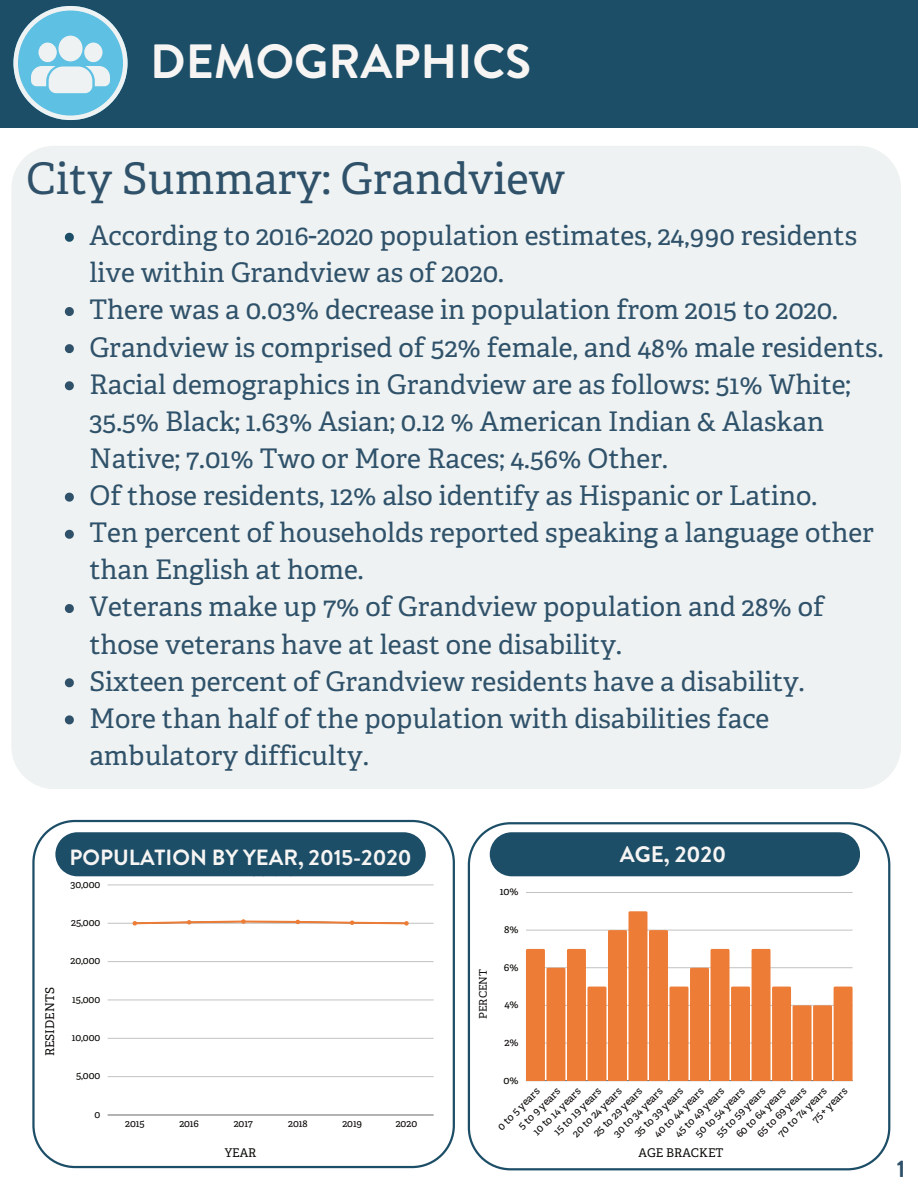
<style>
.page{position:relative;width:918px;height:1188px;background:#fff}
.page>*{position:absolute;margin:0;border:0;box-sizing:border-box;transform-origin:0 0}
.t1{font:700 48px "Brandon Grotesque";color:#f6f5f4}
.t2{font:43.5px "Adelle";color:#2f526a}
.t3{font:27px/37.2px "Adelle";color:#2f526a}
.t4{font:700 24px "Brandon Grotesque";color:#2f526a}
.t5{font:700 22.5px "Brandon Grotesque";color:#f6f5f4}
.t6{font:700 22.05px "Brandon Grotesque";color:#f6f5f4}
.t7{font:12px "Adelle";color:#080704}
.t8{font:10.5px "Adelle";color:#080704}
.t9{font:10.2px "Adelle";color:#080704}
</style>
<div class="page">
<div style="left:0;top:0;width:918px;height:127px;background:#1d4e68"></div>
<svg style="left:32px;top:820px;width:423px;height:348px"></svg>
<div style="left:55px;top:832px;width:371px;height:44px;background:#1d4e68"></div>
<svg style="left:13px;top:6px;width:114px;height:114px"></svg>
<div style="left:11px;top:146px;width:890px;height:643px;background:#eff2f2"></div>
<svg style="left:468px;top:822px;width:422px;height:348px"></svg>
<div style="left:490px;top:832px;width:370px;height:44px;background:#1d4e68"></div>
<hr style="left:526px;top:892px;width:327px;height:1px;background:#000">
<svg style="left:526px;top:911px;width:327px;height:170px"></svg>
<svg style="left:65px;top:233px;width:9px;height:9px"></svg>
<svg style="left:65px;top:307px;width:9px;height:9px"></svg>
<svg style="left:65px;top:344px;width:9px;height:9px"></svg>
<svg style="left:65px;top:381px;width:9px;height:9px"></svg>
<svg style="left:65px;top:493px;width:9px;height:9px"></svg>
<svg style="left:65px;top:530px;width:9px;height:9px"></svg>
<svg style="left:65px;top:604px;width:9px;height:9px"></svg>
<svg style="left:65px;top:678px;width:9px;height:9px"></svg>
<svg style="left:65px;top:715px;width:9px;height:9px"></svg>
<h1 class="t1" style="left:150px;top:28px;width:383px">DEMOGRAPHICS</h1>
<h2 class="t2" style="left:26px;top:152px;width:540px">City Summary: Grandview</h2>
<p class="t3" style="left:89px;top:217px;width:796px">According to 2016-2020 population estimates, 24,990 residents live within Grandview as of 2020.<br>There was a 0.03% decrease in population from 2015 to 2020.<br>Grandview is comprised of 52% female, and 48% male residents.<br>Racial demographics in Grandview are as follows: 51% White; 35.5% Black; 1.63% Asian; 0.12 % American Indian &amp; Alaskan Native; 7.01% Two or More Races; 4.56% Other.<br>Of those residents, 12% also identify as Hispanic or Latino.<br>Ten percent of households reported speaking a language other than English at home.<br>Veterans make up 7% of Grandview population and 28% of those veterans have at least one disability.<br>Sixteen percent of Grandview residents have a disability.<br>More than half of the population with disabilities face ambulatory difficulty.</p>
<p class="t7" style="left:43px;top:1056px;width:71px;rotate:-90deg">RESIDENTS</p>
<p class="t6" style="left:70px;top:842px;width:344px">POPULATION BY YEAR, 2015-2020</p>
<p class="t9" style="left:71px;top:878px;width:31px">30,000</p>
<p class="t9" style="left:71px;top:916px;width:31px">25,000</p>
<p class="t9" style="left:71px;top:954px;width:31px">20,000</p>
<p class="t9" style="left:72px;top:993px;width:30px">15,000</p>
<p class="t9" style="left:72px;top:1031px;width:30px">10,000</p>
<p class="t9" style="left:76px;top:1069px;width:26px">5,000</p>
<p class="t9" style="left:95px;top:1108px;width:7px">0</p>
<p class="t9" style="left:125px;top:1117px;width:21px">2015</p>
<p class="t9" style="left:179px;top:1117px;width:21px">2016</p>
<p class="t9" style="left:234px;top:1117px;width:21px">2017</p>
<p class="t9" style="left:288px;top:1117px;width:21px">2018</p>
<p class="t9" style="left:342px;top:1117px;width:21px">2019</p>
<p class="t9" style="left:396px;top:1117px;width:23px">2020</p>
<p class="t7" style="left:225px;top:1146px;width:33px">YEAR</p>
<p class="t8" style="left:477px;top:1019px;width:52px;rotate:-90deg">PERCENT</p>
<p class="t8" style="left:500px;top:885px;width:21px">10%</p>
<p class="t8" style="left:504px;top:923px;width:16px">8%</p>
<p class="t8" style="left:504px;top:961px;width:16px">6%</p>
<p class="t8" style="left:505px;top:998px;width:16px">4%</p>
<p class="t8" style="left:505px;top:1036px;width:16px">2%</p>
<p class="t5" style="left:620px;top:839px;width:108px">AGE, 2020</p>
<p class="t8" style="left:504px;top:1073px;width:17px">0%</p>
<p class="t8" style="left:495px;top:1123px;width:56px;rotate:-45deg">0 to 5 years</p>
<p class="t8" style="left:672px;top:1131px;width:67px;rotate:-45deg">45 to 49 years</p>
<p class="t8" style="left:733px;top:1131px;width:67px;rotate:-45deg">60 to 64 years</p>
<p class="t8" style="left:530px;top:1129px;width:64px;rotate:-45deg">10 to 14 years</p>
<p class="t8" style="left:515px;top:1123px;width:56px;rotate:-45deg">5 to 9 years</p>
<p class="t8" style="left:611px;top:1131px;width:66px;rotate:-45deg">30 to 34 years</p>
<p class="t8" style="left:713px;top:1130px;width:66px;rotate:-45deg">55 to 59 years</p>
<p class="t8" style="left:570px;top:1130px;width:66px;rotate:-45deg">20 to 24 years</p>
<p class="t8" style="left:754px;top:1131px;width:67px;rotate:-45deg">65 to 69 years</p>
<p class="t8" style="left:551px;top:1129px;width:63px;rotate:-45deg">15 to 19 years</p>
<p class="t8" style="left:590px;top:1130px;width:66px;rotate:-45deg">25 to 29 years</p>
<p class="t8" style="left:651px;top:1131px;width:67px;rotate:-45deg">40 to 44 years</p>
<p class="t8" style="left:809px;top:1117px;width:46px;rotate:-45deg">75+ years</p>
<p class="t8" style="left:692px;top:1131px;width:67px;rotate:-45deg">50 to 54 years</p>
<p class="t8" style="left:631px;top:1130px;width:66px;rotate:-45deg">35 to 39 years</p>
<p class="t8" style="left:775px;top:1130px;width:66px;rotate:-45deg">70 to 74 years</p>
<p class="t7" style="left:638px;top:1146px;width:87px">AGE BRACKET</p>
<p class="t4" style="left:897px;top:1151px;width:10px">1</p>
</div>
